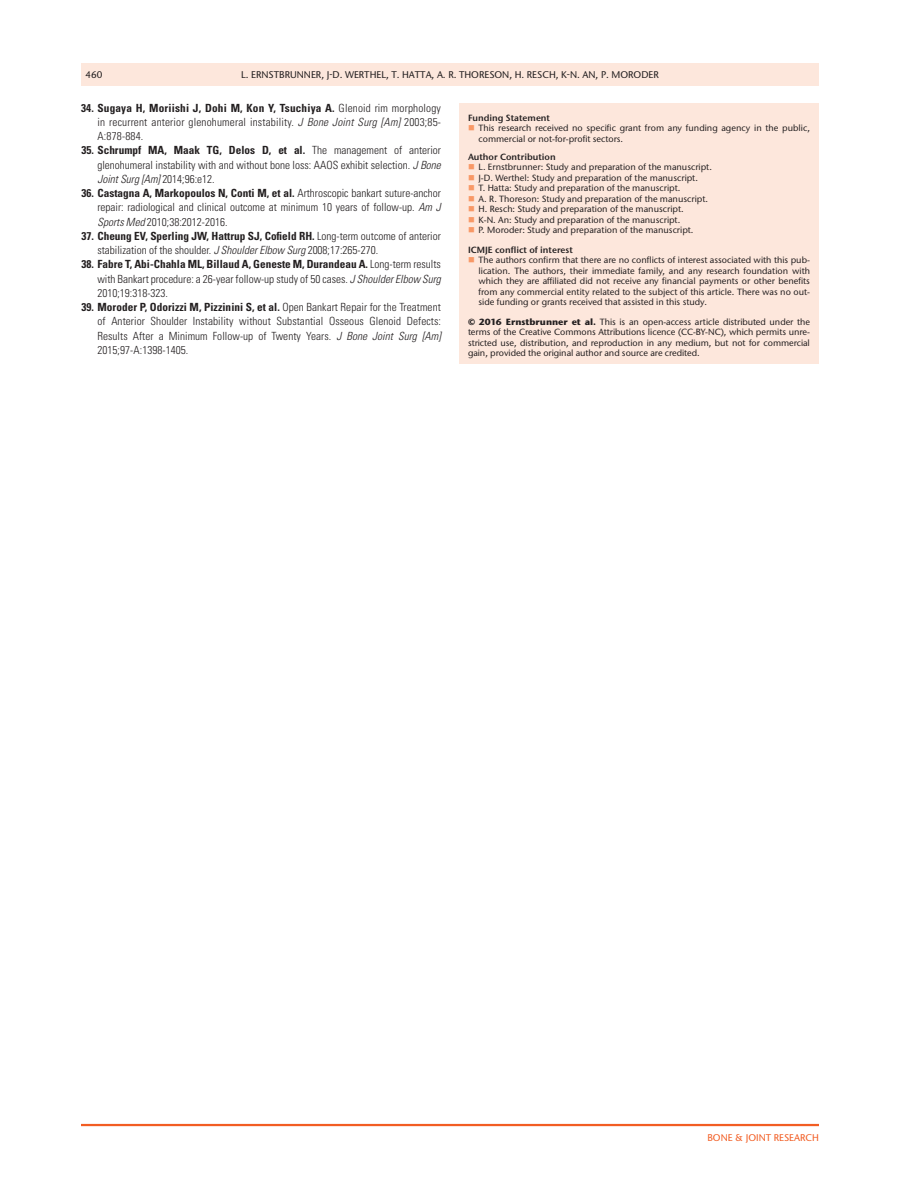
<style>
.page{position:relative;width:918px;height:1188px;background:#fff}
.page>*{position:absolute;margin:0;border:0;box-sizing:border-box;transform-origin:0 0}
.t1{font:300 condensed 11.25px/14.2px "Univers LT Std";color:#231f20;text-align:justify}
.t2{font:500 9.75px "Stone Sans ITC Pro";color:#231f20}
.t3{font:500 9.75px "Stone Sans ITC Pro";color:#f25d23}
.t4{font:500 9px/10.5px "Stone Sans ITC Pro";color:#231f20}
.t5{font:600 9px "Stone Sans ITC Pro";color:#231f20}
.s1{font-weight:700}
.s2{font-style:italic}
</style>
<div class="page">
<div style="left:81px;top:63px;width:738px;height:23px;background:#fde7dc"></div>
<hr style="left:81px;top:1124px;width:738px;height:2px;background:#f25d23">
<div style="left:459px;top:104px;width:360px;height:260px;background:#fde7dc"></div>
<p class="t2" style="left:86px;top:68px;width:18px">460</p>
<p class="t2" style="left:241px;top:68px;width:419px">L. Ernstbrunner, J-D. Werthel, T. Hatta, A. R. Thoreson, H . Resch, K-N . An, P. Moroder</p>
<p class="t1" style="left:97px;top:101px;width:345px;text-indent:-16px"><span class="s1">34. Sugaya H, Moriishi J, Dohi M, Kon Y, Tsuchiya A.</span> Glenoid rim morphology in recurrent anterior glenohumeral instability. <span class="s2">J Bone Joint Surg [Am]</span> 2003;85- A:878-884.</p>
<p class="t1" style="left:97px;top:143px;width:345px;text-indent:-16px"><span class="s1">35. Schrumpf MA, Maak TG, Delos D, et al.</span> The management of anterior glenohumeral instability with and without bone loss: AAOS exhibit selection. <span class="s2">J Bone Joint Surg [Am]</span> 2014;96:e12.</p>
<p class="t1" style="left:97px;top:186px;width:345px;text-indent:-16px"><span class="s1">36. Castagna A, Markopoulos N, Conti M, et al.</span> Arthroscopic bankart suture-anchor repair: radiological and clinical outcome at minimum 10 years of follow-up. <span class="s2">Am J Sports Med</span> 2010;38:2012-2016.</p>
<p class="t1" style="left:97px;top:229px;width:345px;text-indent:-16px"><span class="s1">37. Cheung EV, Sperling JW, Hattrup SJ, Cofield RH.</span> Long-term outcome of anterior stabilization of the shoulder. <span class="s2">J Shoulder Elbow Surg</span> 2008;17:265-270.</p>
<p class="t1" style="left:97px;top:257px;width:345px;text-indent:-16px"><span class="s1">38. Fabre T, Abi-Chahla ML, Billaud A, Geneste M, Durandeau A.</span> Long-term results with Bankart procedure: a 26-year follow-up study of 50 cases. <span class="s2">J Shoulder Elbow Surg </span>2010;19:318-323.</p>
<p class="t1" style="left:97px;top:300px;width:345px;text-indent:-16px"><span class="s1">39. Moroder P, Odorizzi M, Pizzinini S, et al.</span> Open Bankart Repair for the Treatment of Anterior Shoulder Instability without Substantial Osseous Glenoid Defects:<br>Results After a Minimum Follow-up of Twenty Years. <span class="s2">J Bone Joint Surg [Am] </span>2015;97-A:1398-1405.</p>
<p class="t5" style="left:468px;top:112px;width:84px">Funding Statement</p>
<p class="t4" style="left:479px;top:123px;width:333px">This research received no specific grant from any funding agency in the public, commercial or not-for-profit sectors.</p>
<p class="t5" style="left:468px;top:151px;width:89px">Author Contribution</p>
<p class="t4" style="left:479px;top:162px;width:235px">L. Ernstbrunner: Study and preparation of the manuscript.<br>J-D. Werthel: Study and preparation of the manuscript.<br>T. Hatta: Study and preparation of the manuscript.<br>A. R. Thoreson: Study and preparation of the manuscript.<br>H. Resch: Study and preparation of the manuscript.<br>K-N. An: Study and preparation of the manuscript.<br>P. Moroder: Study and preparation of the manuscript.</p>
<p class="t5" style="left:468px;top:244px;width:106px">ICMJE conflict of interest</p>
<p class="t4" style="left:479px;top:255px;width:333px;text-align:justify">The authors confirm that there are no conflicts of interest associated with this pub&shy;lication. The authors, their immediate family, and any research foundation with which they are affiliated did not receive any financial payments or other benefits from any commercial entity related to the subject of this article. There was no out&shy;side funding or grants received that assisted in this study.</p>
<p class="t4" style="left:468px;top:316px;width:344px;text-align:justify"><span class="s1">© 2016 Ernstbrunner et al.</span> This is an open-access article distributed under the terms of the Creative Commons Attributions licence (CC-BY-NC), which permits unre&shy;stricted use, distribution, and reproduction in any medium, but not for commercial gain, provided the original author and source are credited.</p>
<p class="t3" style="left:707px;top:1132px;width:8px">BON</p>
<p class="t3" style="left:728px;top:1132px;width:74px">E &amp; JOINT RESEARCH</p>
</div>
